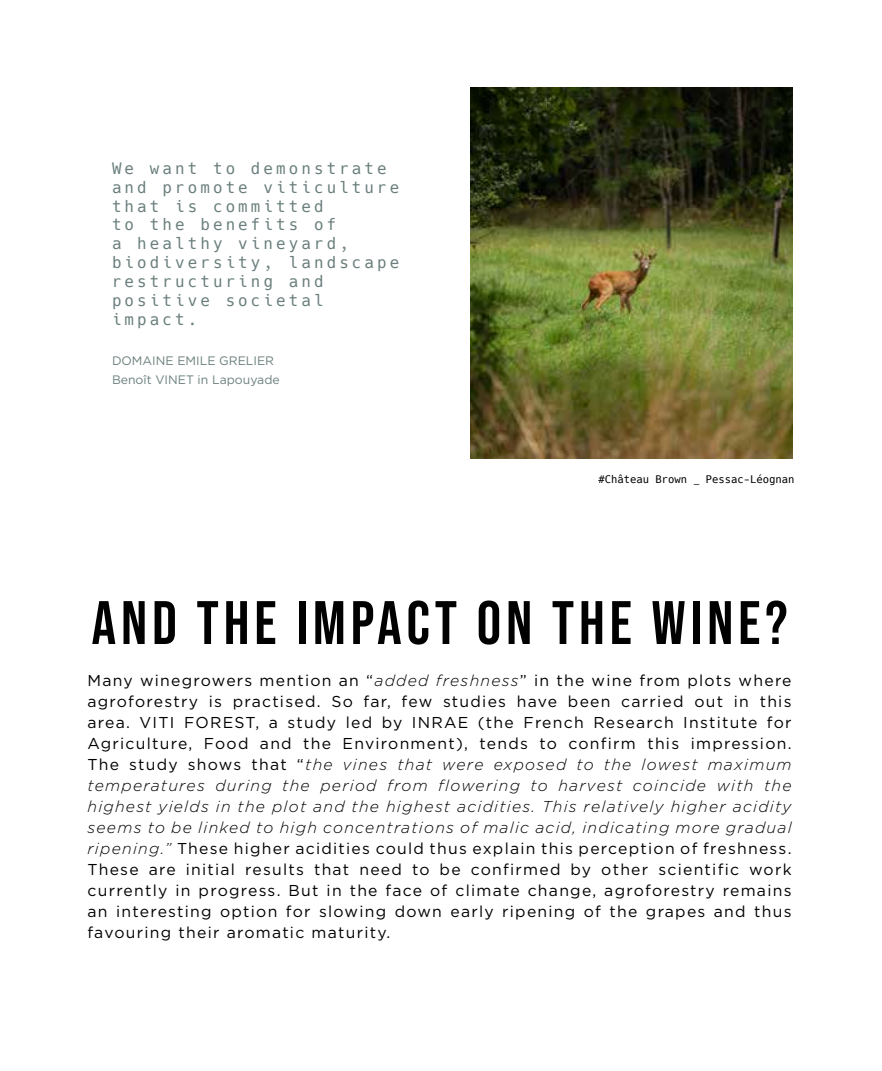
<style>
.page{position:relative;width:882px;height:1071px;background:#fff}
.page>*{position:absolute;margin:0;border:0;box-sizing:border-box;transform-origin:0 0}
.t1{font:61.25px "Bebas Neue";letter-spacing:.08em;color:#000}
.t2{font:15.75px/21px "Gotham";letter-spacing:.08em;color:#000;text-align:justify}
.t3{font:15.75px/18.9px "Hack";letter-spacing:.2em;color:#6a7f7d}
.t4{font:12.25px/19.2px "Gotham";color:#6a7f7d}
.t5{font:10.5px "Hack";color:#000}
.s1{font-weight:300;font-style:italic}
</style>
<div class="page">
<img style="left:471px;top:88px;width:322px;height:370px">
<p class="t3" style="left:112px;top:159px;width:289px">We want to demonstrate and promote viticulture that is committed<br>to the benefits of<br>a healthy vineyard, biodiversity, landscape restructuring and positive societal impact.</p>
<p class="t4" style="left:112px;top:351px;width:169px">DOMAINE EMILE GRELIER<br>Benoît VINET in Lapouyade</p>
<p class="t5" style="left:599px;top:473px;width:197px">#Château Brown _ Pessac-Léognan</p>
<h1 class="t1" style="left:92px;top:588px;width:698px">AND THE IMPACT ON THE WINE?</h1>
<p class="t2" style="left:88px;top:670px;width:706px">Many winegrowers mention an “<span class="s1">added freshness</span>” in the wine from plots where agroforestry is practised. So far, few studies have been carried out in this area. VITI FOREST, a study led by INRAE (the French Research Institute for Agriculture, Food and the Environment), tends to confirm this impression.<br>The study shows that “<span class="s1">the vines that were exposed to the lowest maximum temperatures during the period from flowering to harvest coincide with the highest yields in the plot and the highest acidities. This relatively higher acidity seems to be linked to high concentrations of malic acid, indicating more gradual ripening.”</span> These higher acidities could thus explain this perception of freshness.<br>These are initial results that need to be confirmed by other scientific work currently in progress. But in the face of climate change, agroforestry remains an interesting option for slowing down early ripening of the grapes and thus favouring their aromatic maturity.</p>
</div>
